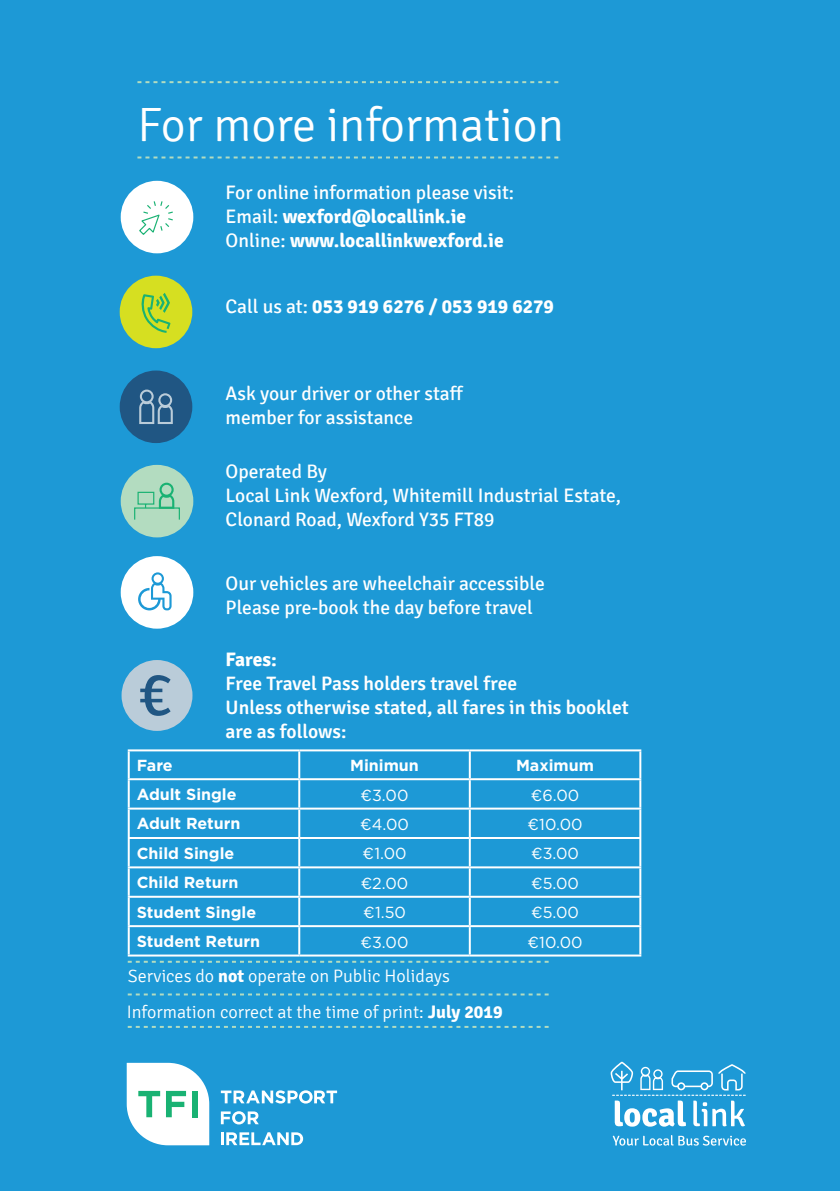
<style>
.page{position:relative;width:840px;height:1191px;background:#fff}
.page>*{position:absolute;margin:0;border:0;box-sizing:border-box;transform-origin:0 0}
.Table_data{font:300 48px "Signika";color:#fff}
.Table_data-2{font:19.6px/24px "Signika";color:#fff}
.Table_data-3{font:600 19.6px/24px "Signika Negative";color:#fff}
.Table_data-4{font:700 19.6px "Signika";color:#fff}
.Table_data-5{font:300 18px "Signika";color:#fff}
.Note{font:700 16px "Gotham";color:#fff}
.Note-2{font:16px "Gotham";color:#fff}
.s1{font-weight:700}
.s2{font-weight:400}
</style>
<div class="page">
<div style="left:0;top:0;width:839px;height:1191px;background:#1d99d6"></div>
<svg style="left:137px;top:156px;width:421px;height:2px"></svg>
<svg style="left:137px;top:81px;width:421px;height:2px"></svg>
<svg style="left:128px;top:960px;width:420px;height:2px"></svg>
<svg style="left:128px;top:993px;width:420px;height:2px"></svg>
<svg style="left:128px;top:1026px;width:420px;height:2px"></svg>
<div style="left:121px;top:660px;width:71px;height:71px;background:#baccd9;border-radius:50%"></div>
<svg style="left:140px;top:675px;width:30px;height:41px"></svg>
<svg style="left:127px;top:1062px;width:82px;height:83px;background:#d1ecee"></svg>
<div style="left:192px;top:1090px;width:5px;height:27px;background:#19b273"></div>
<svg style="left:221px;top:1090px;width:116px;height:13px"></svg>
<svg style="left:221px;top:1111px;width:38px;height:13px"></svg>
<svg style="left:221px;top:1132px;width:82px;height:13px"></svg>
<svg style="left:612px;top:1135px;width:133px;height:10px"></svg>
<svg style="left:610px;top:1061px;width:135px;height:65px"></svg>
<div style="left:120px;top:370px;width:72px;height:73px;background:#205683;border-radius:50%"></div>
<svg style="left:139px;top:389px;width:34px;height:35px"></svg>
<div style="left:121px;top:181px;width:72px;height:72px;background:#fff;border-radius:50%"></div>
<svg style="left:139px;top:201px;width:34px;height:34px"></svg>
<div style="left:121px;top:465px;width:72px;height:72px;background:#b3dcc0;border-radius:50%"></div>
<div style="left:134px;top:507px;width:46px;height:13px;border:1px solid #19b273"></div>
<svg style="left:137px;top:483px;width:37px;height:26px"></svg>
<div style="left:121px;top:556px;width:72px;height:72px;background:#fff;border-radius:50%"></div>
<svg style="left:138px;top:572px;width:33px;height:38px"></svg>
<div style="left:120px;top:276px;width:72px;height:72px;background:#d6df21;border-radius:50%"></div>
<svg style="left:141px;top:293px;width:29px;height:40px"></svg>
<hr style="left:128px;top:749px;width:171px;height:2px;background:#fff">
<hr style="left:128px;top:751px;width:2px;height:27px;background:#fff">
<hr style="left:299px;top:749px;width:170px;height:2px;background:#fff">
<hr style="left:298px;top:751px;width:2px;height:27px;background:#fff">
<hr style="left:469px;top:749px;width:172px;height:2px;background:#fff">
<hr style="left:468px;top:751px;width:2px;height:27px;background:#fff">
<hr style="left:639px;top:751px;width:2px;height:27px;background:#fff">
<hr style="left:128px;top:778px;width:171px;height:2px;background:#fff">
<hr style="left:128px;top:780px;width:2px;height:27px;background:#fff">
<hr style="left:299px;top:778px;width:170px;height:2px;background:#fff">
<hr style="left:298px;top:780px;width:2px;height:27px;background:#fff">
<hr style="left:469px;top:778px;width:172px;height:2px;background:#fff">
<hr style="left:468px;top:780px;width:2px;height:27px;background:#fff">
<hr style="left:639px;top:780px;width:2px;height:27px;background:#fff">
<hr style="left:128px;top:807px;width:171px;height:2px;background:#fff">
<hr style="left:128px;top:809px;width:2px;height:28px;background:#fff">
<hr style="left:299px;top:807px;width:170px;height:2px;background:#fff">
<hr style="left:298px;top:809px;width:2px;height:28px;background:#fff">
<hr style="left:469px;top:807px;width:172px;height:2px;background:#fff">
<hr style="left:468px;top:809px;width:2px;height:28px;background:#fff">
<hr style="left:639px;top:809px;width:2px;height:28px;background:#fff">
<hr style="left:128px;top:837px;width:171px;height:2px;background:#fff">
<hr style="left:128px;top:839px;width:2px;height:27px;background:#fff">
<hr style="left:299px;top:837px;width:170px;height:2px;background:#fff">
<hr style="left:298px;top:839px;width:2px;height:27px;background:#fff">
<hr style="left:469px;top:837px;width:172px;height:2px;background:#fff">
<hr style="left:468px;top:839px;width:2px;height:27px;background:#fff">
<hr style="left:639px;top:839px;width:2px;height:27px;background:#fff">
<hr style="left:128px;top:866px;width:171px;height:2px;background:#fff">
<hr style="left:128px;top:868px;width:2px;height:27px;background:#fff">
<hr style="left:299px;top:866px;width:170px;height:2px;background:#fff">
<hr style="left:298px;top:868px;width:2px;height:27px;background:#fff">
<hr style="left:469px;top:866px;width:172px;height:2px;background:#fff">
<hr style="left:468px;top:868px;width:2px;height:27px;background:#fff">
<hr style="left:639px;top:868px;width:2px;height:27px;background:#fff">
<hr style="left:128px;top:895px;width:171px;height:2px;background:#fff">
<hr style="left:128px;top:897px;width:2px;height:28px;background:#fff">
<hr style="left:299px;top:895px;width:170px;height:2px;background:#fff">
<hr style="left:298px;top:897px;width:2px;height:28px;background:#fff">
<hr style="left:469px;top:895px;width:172px;height:2px;background:#fff">
<hr style="left:468px;top:897px;width:2px;height:28px;background:#fff">
<hr style="left:639px;top:897px;width:2px;height:28px;background:#fff">
<hr style="left:128px;top:925px;width:171px;height:2px;background:#fff">
<hr style="left:128px;top:927px;width:2px;height:27px;background:#fff">
<hr style="left:299px;top:925px;width:170px;height:2px;background:#fff">
<hr style="left:298px;top:927px;width:2px;height:27px;background:#fff">
<hr style="left:469px;top:925px;width:172px;height:2px;background:#fff">
<hr style="left:468px;top:927px;width:2px;height:27px;background:#fff">
<hr style="left:639px;top:927px;width:2px;height:27px;background:#fff">
<hr style="left:128px;top:954px;width:171px;height:2px;background:#fff">
<hr style="left:299px;top:954px;width:170px;height:2px;background:#fff">
<hr style="left:469px;top:954px;width:172px;height:2px;background:#fff">
<p class="Table_data" style="left:137px;top:98px;width:428px">For more information</p>
<p class="Table_data-2" style="left:225px;top:181px;width:290px">For online information please visit:<br>Email: <span class="s1">wexford@locallink.ie<br></span>Online: <span class="s1">www.locallinkwexford.ie</span></p>
<p class="Table_data-4" style="left:225px;top:295px;width:329px"><span class="s2">Call us at:</span> 053 919 6276 / 053 919 6279</p>
<p class="Table_data-2" style="left:225px;top:382px;width:238px">Ask your driver or other staff member for assistance</p>
<p class="Table_data-2" style="left:225px;top:459px;width:397px">Operated By<br>Local Link Wexford, Whitemill Industrial Estate,<br>Clonard Road, Wexford Y35 FT89</p>
<p class="Table_data-2" style="left:225px;top:572px;width:320px">Our vehicles are wheelchair accessible<br>Please pre-book the day before travel</p>
<p class="Table_data-4" style="left:225px;top:647px;width:53px">Fares:</p>
<p class="Table_data-3" style="left:225px;top:671px;width:293px">Free Travel Pass holders travel free</p>
<p class="Table_data-3" style="left:225px;top:695px;width:404px">Unless otherwise stated, all fares in this booklet are as follows:</p>
<p class="Note" style="left:137px;top:755px;width:37px">Fare</p>
<p class="Note" style="left:350px;top:755px;width:70px">Minimun</p>
<p class="Note" style="left:516px;top:755px;width:79px">Maximum</p>
<p class="Note" style="left:137px;top:783px;width:101px">Adult Single</p>
<p class="Note-2" style="left:360px;top:786px;width:49px">¤3.00</p>
<p class="Note-2" style="left:530px;top:786px;width:50px">¤6.00</p>
<p class="Note" style="left:137px;top:813px;width:105px">Adult Return</p>
<p class="Note-2" style="left:360px;top:815px;width:50px">¤4.00</p>
<p class="Note-2" style="left:527px;top:815px;width:57px">¤10.00</p>
<p class="Note" style="left:137px;top:842px;width:99px">Child Single</p>
<p class="Note-2" style="left:362px;top:845px;width:46px">¤1.00</p>
<p class="Note-2" style="left:531px;top:845px;width:49px">¤3.00</p>
<p class="Note" style="left:137px;top:872px;width:103px">Child Return</p>
<p class="Note-2" style="left:360px;top:874px;width:49px">¤2.00</p>
<p class="Note-2" style="left:531px;top:874px;width:49px">¤5.00</p>
<p class="Note" style="left:137px;top:901px;width:121px">Student Single</p>
<p class="Note-2" style="left:363px;top:903px;width:44px">¤1.50</p>
<p class="Note-2" style="left:531px;top:903px;width:49px">¤5.00</p>
<p class="Note" style="left:137px;top:930px;width:125px">Student Return</p>
<p class="Note-2" style="left:360px;top:933px;width:49px">¤3.00</p>
<p class="Note-2" style="left:527px;top:933px;width:57px">¤10.00</p>
<p class="Table_data-5" style="left:128px;top:965px;width:323px">Services do <span class="s1">not</span> operate on Public Holidays</p>
<p class="Table_data-5" style="left:127px;top:1002px;width:377px">Information correct at the time of print: <span class="s1">July 2019</span></p>
</div>
